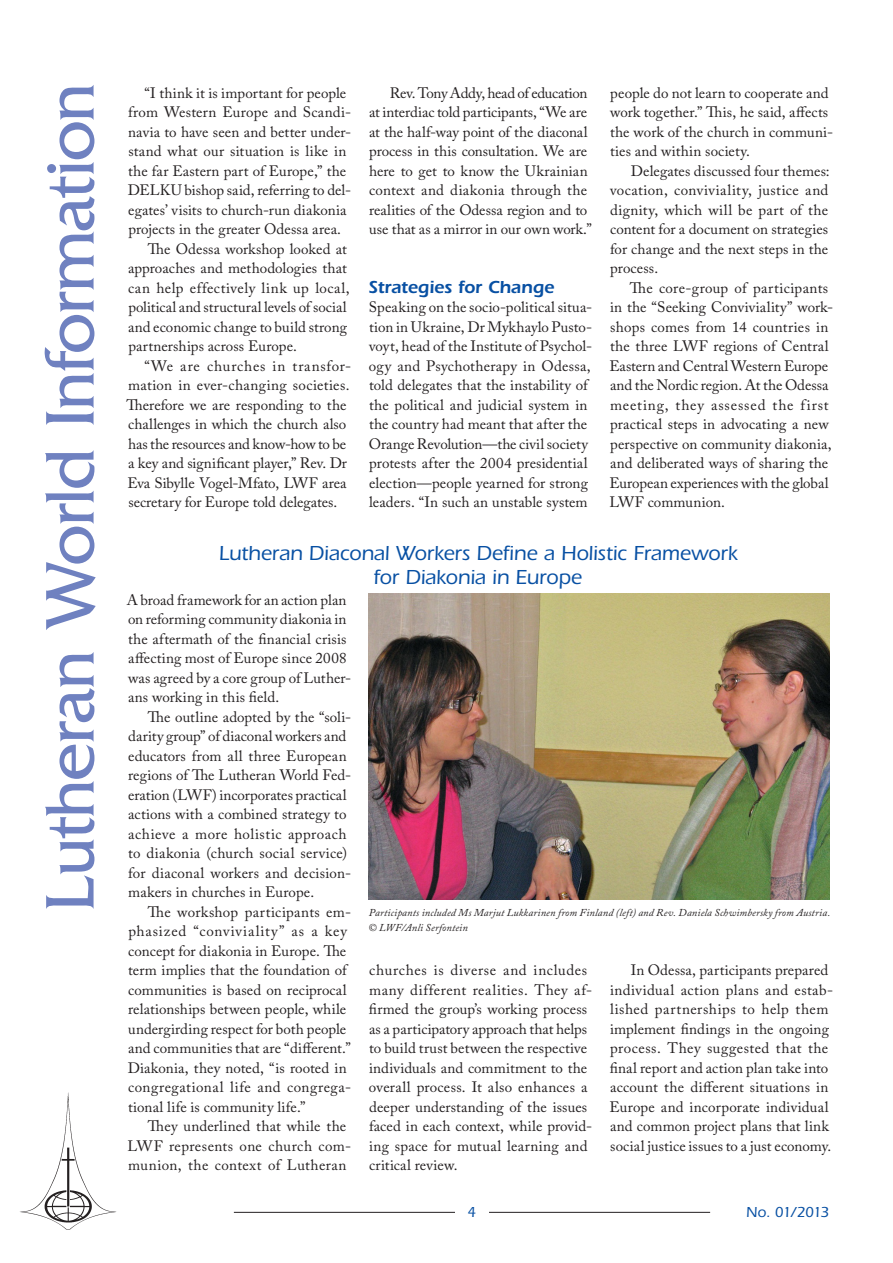
<style>
.page{position:relative;width:893px;height:1263px;background:#fff}
.page>*{position:absolute;margin:0;border:0;box-sizing:border-box;transform-origin:0 0}
.t1{font:72px "Friz Quadrata";letter-spacing:-.02em;color:#6f81c0}
.Heading_1_2{font:500 21px/24px "Itc Eras";letter-spacing:-.005em;color:#0850a3;text-align:center}
.Heading_3{font:600 18px "Itc Eras";letter-spacing:-.005em;color:#0850a3}
.Normal_first{font:15px/19.5px "Adobe Caslon Pro";letter-spacing:.01em;color:#231f20}
.t2{font:500 15px "Itc Eras";letter-spacing:-.07em;color:#0850a3}
.Captions{font:italic 10.5px/15px "Adobe Caslon Pro";letter-spacing:.015em;color:#231f20}
</style>
<div class="page">
<hr style="left:489px;top:1212px;width:221px;height:1px;background:#231f20">
<hr style="left:234px;top:1212px;width:221px;height:1px;background:#231f20">
<img style="left:20px;top:1092px;width:97px;height:138px">
<img style="left:369px;top:593px;width:460px;height:306px">
<h1 class="t1" style="left:30px;top:912px;width:830px;rotate:-90deg">Lutheran World Information</h1>
<p class="Normal_first" style="left:128px;top:83px;width:225px;text-indent:17px">“I think it is important for people from Western Europe and Scandi&shy;navia to have seen and better under&shy;stand what our situation is like in the far Eastern part of Europe,” the DELKU bishop said, referring to del&shy;egates’ visits to church-run diakonia projects in the greater Odessa area.</p>
<p class="Normal_first" style="left:369px;top:83px;width:224px;text-indent:21px">Rev. Tony Addy, head of education at interdiac told participants, “We are at the half-way point of the diaconal process in this consultation. We are here to get to know the Ukrainian context and diakonia through the realities of the Odessa region and to use that as a mirror in our own work.”</p>
<p class="Normal_first" style="left:610px;top:83px;width:225px">people do not learn to cooperate and work together.” This, he said, affects the work of the church in communi&shy;ties and within society.</p>
<p class="Normal_first" style="left:610px;top:161px;width:221px;text-align:justify;text-indent:21px">Delegates discussed four themes: vocation, conviviality, justice and dignity, which will be part of the content for a document on strategies for change and the next steps in the process.</p>
<p class="Normal_first" style="left:609px;top:278px;width:225px;text-indent:20px">The core-group of participants in the “Seeking Conviviality” work&shy;shops comes from 14 countries in the three LWF regions of Central Eastern and Central Western Europe and the Nordic region. At the Odessa meeting, they assessed the first practical steps in advocating a new perspective on community diakonia, and deliberated ways of sharing the European experiences with the global LWF communion.</p>
<p class="Heading_1_2" style="left:219px;top:541px;width:520px">Lutheran Diaconal Workers Define a Holistic Framework for Diakonia in Europe</p>
<p class="Normal_first" style="left:127px;top:590px;width:226px">A broad framework for an action plan on reforming community diakonia in the aftermath of the financial crisis affecting most of Europe since 2008 was agreed by a core group of Luther&shy;ans working in this field.</p>
<p class="Normal_first" style="left:128px;top:707px;width:225px;text-indent:20px">The outline adopted by the “soli&shy;darity group” of diaconal workers and educators from all three European regions of The Lutheran World Fed&shy;eration (LWF) incorporates practical actions with a combined strategy to achieve a more holistic approach to diakonia (church social service) for diaconal workers and decision&shy;makers in churches in Europe.</p>
<p class="Normal_first" style="left:128px;top:902px;width:225px;text-indent:20px">The workshop participants em&shy;phasized “conviviality” as a key concept for diakonia in Europe. The term implies that the foundation of communities is based on reciprocal relationships between people, while undergirding respect for both people and communities that are “different.” Diakonia, they noted, “is rooted in congregational life and congrega&shy;tional life is community life.”</p>
<p class="Normal_first" style="left:128px;top:1116px;width:225px;text-indent:20px">They underlined that while the<br>LWF represents one church com&shy;munion, the context of Lutheran</p>
<p class="Normal_first" style="left:128px;top:239px;width:223px;text-indent:20px">The Odessa workshop looked at approaches and methodologies that can help effectively link up local, political and structural levels of social and economic change to build strong partnerships across Europe.</p>
<p class="Normal_first" style="left:127px;top:356px;width:226px;text-indent:18px">“We are churches in transfor&shy;mation in ever-changing societies.<br>Therefore we are responding to the challenges in which the church also has the resources and know-how to be a key and significant player,” Rev. Dr Eva Sibylle Vogel-Mfato, LWF area secretary for Europe told delegates.</p>
<p class="Heading_3" style="left:369px;top:276px;width:187px">Strategies for Change</p>
<p class="Normal_first" style="left:369px;top:297px;width:225px">Speaking on the socio-political situa&shy;tion in Ukraine, Dr Mykhaylo Pusto&shy;voyt, head of the Institute of Psychol&shy;ogy and Psychotherapy in Odessa, told delegates that the instability of the political and judicial system in the country had meant that after the Orange Revolution—the civil society protests after the 2004 presidential election—people yearned for strong leaders. “In such an unstable system</p>
<p class="Captions" style="left:369px;top:904px;width:463px">Participants included Ms Marjut Lukkarinen from Finland (left) and Rev. Daniela Schwimbersky from Austria. © LWF/Anli Serfontein</p>
<p class="Normal_first" style="left:369px;top:960px;width:225px">churches is diverse and includes many different realities. They af&shy;firmed the group’s working process as a participatory approach that helps to build trust between the respective individuals and commitment to the overall process. It also enhances a deeper understanding of the issues faced in each context, while provid&shy;ing space for mutual learning and critical review.</p>
<p class="Normal_first" style="left:609px;top:960px;width:225px;text-indent:21px">In Odessa, participants prepared individual action plans and estab&shy;lished partnerships to help them implement findings in the ongoing process. They suggested that the final report and action plan take into account the different situations in Europe and incorporate individual and common project plans that link social justice issues to a just economy.</p>
<p class="t2" style="left:467px;top:1203px;width:10px">4</p>
<p class="t2" style="left:746px;top:1203px;width:84px">No. 01/2013</p>
</div>
